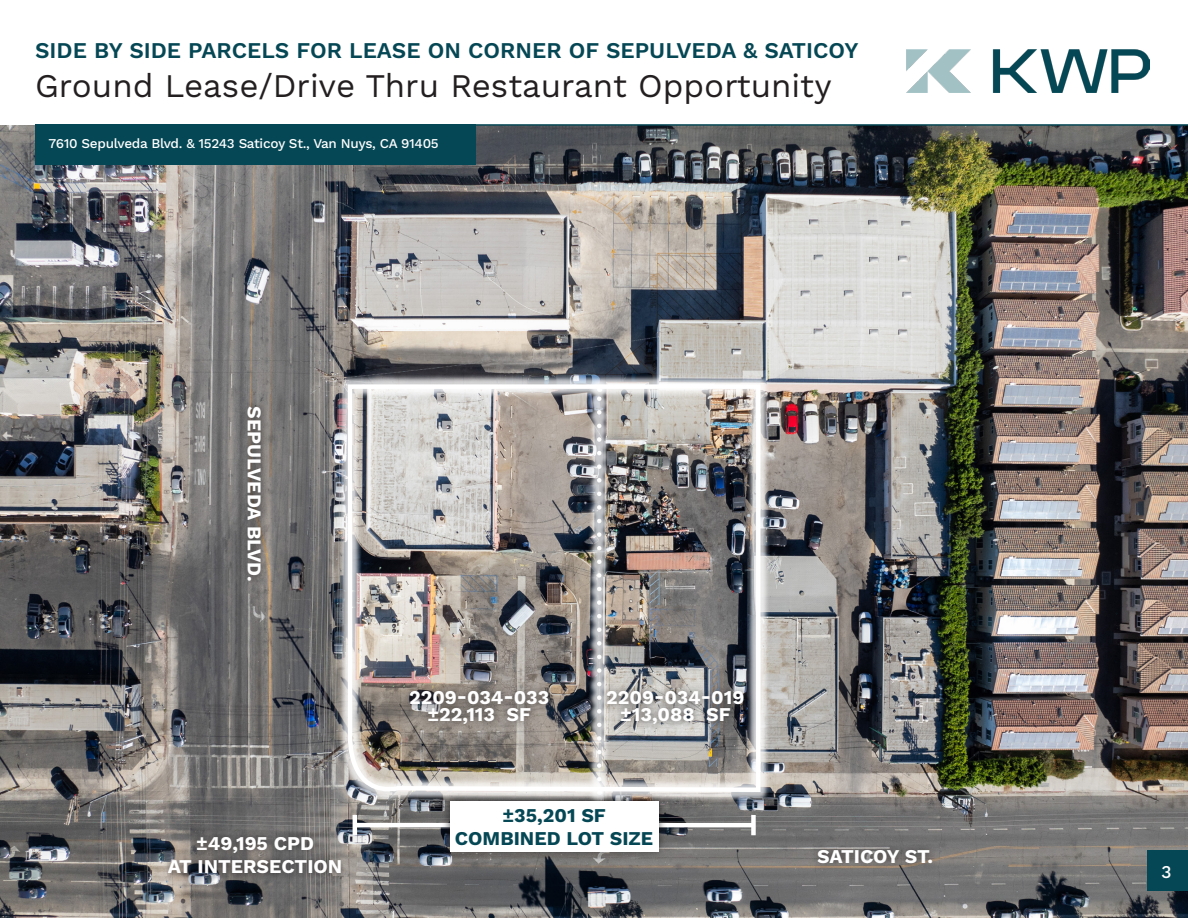
<style>
.page{position:relative;width:1188px;height:918px;background:#fff}
.page>*{position:absolute;margin:0;border:0;box-sizing:border-box;transform-origin:0 0}
.t1{font:33px "Work Sans";color:#231f20}
.t2{font:600 22.5px "Work Sans";color:#054754}
.t3{font:700 19.5px/16.5px "Work Sans";color:#fff;text-align:center}
.t4{font:700 19.5px "Work Sans";color:#054754}
.t5{font:500 18px "Work Sans";color:#fff}
.t6{font:500 13.5px "Work Sans";letter-spacing:-.02em;color:#fff}
</style>
<div class="page">
<img style="left:1px;top:126px;width:1187px;height:792px">
<div style="left:338px;top:375px;width:433px;height:427px;background:#fff;opacity:.75"></div>
<img style="left:346px;top:382px;width:417px;height:415px">
<div style="left:810px;top:841px;width:130px;height:30px;background:#231f20;opacity:.75"></div>
<div style="left:239px;top:399px;width:30px;height:189px;background:#231f20;opacity:.75"></div>
<div style="left:161px;top:829px;width:189px;height:53px;background:#231f20;opacity:.75"></div>
<div style="left:587px;top:378px;width:24px;height:427px;background:#fff;opacity:.75"></div>
<svg style="left:597px;top:387px;width:5px;height:392px"></svg>
<div style="left:599px;top:683px;width:153px;height:49px;background:#231f20;opacity:.75"></div>
<hr style="left:355px;top:823px;width:398px;height:4px;background:#fff">
<div style="left:751px;top:815px;width:5px;height:20px;background:#fff"></div>
<hr style="left:353px;top:815px;width:4px;height:20px;background:#fff">
<div style="left:402px;top:683px;width:155px;height:49px;background:#231f20;opacity:.75"></div>
<div style="left:441px;top:793px;width:226px;height:67px;background:#231f20;opacity:.75"></div>
<div style="left:450px;top:801px;width:208px;height:50px;background:#fff"></div>
<hr style="left:35px;top:124px;width:1153px;height:2px;background:#054754">
<div style="left:35px;top:124px;width:440px;height:41px;background:#054754"></div>
<img style="left:906px;top:50px;width:243px;height:43px">
<div style="left:1148px;top:850px;width:40px;height:41px;background:#054754"></div>
<p class="t2" style="left:35px;top:37px;width:825px">SIDE BY SIDE PARCELS FOR LEASE ON CORNER OF SEPULVEDA &amp; SATICOY</p>
<h1 class="t1" style="left:35px;top:67px;width:798px">Ground Lease/Drive Thru Restaurant Opportunity</h1>
<p class="t6" style="left:49px;top:135px;width:392px">7610 Sepulveda Blvd. &amp; 15243 Saticoy St., Van Nuys, CA 91405</p>
<p class="t3" style="left:262px;top:406px;width:176px;rotate:90deg">SEPULVEDA BLVD.</p>
<p class="t3" style="left:196px;top:836px;width:120px">±49,195 CPD</p>
<p class="t3" style="left:168px;top:860px;width:176px">AT INTERSECTION</p>
<p class="t3" style="left:409px;top:691px;width:142px">2209-034-033 ±22,113 SF</p>
<p class="t3" style="left:606px;top:691px;width:140px">2209-034-019 ±13,088 SF</p>
<p class="t4" style="left:503px;top:804px;width:105px">±35,201 SF</p>
<p class="t4" style="left:455px;top:827px;width:200px">COMBINED LOT SIZE</p>
<p class="t3" style="left:817px;top:849px;width:117px">SATICOY ST.</p>
<p class="t5" style="left:1161px;top:861px;width:12px">3</p>
</div>
